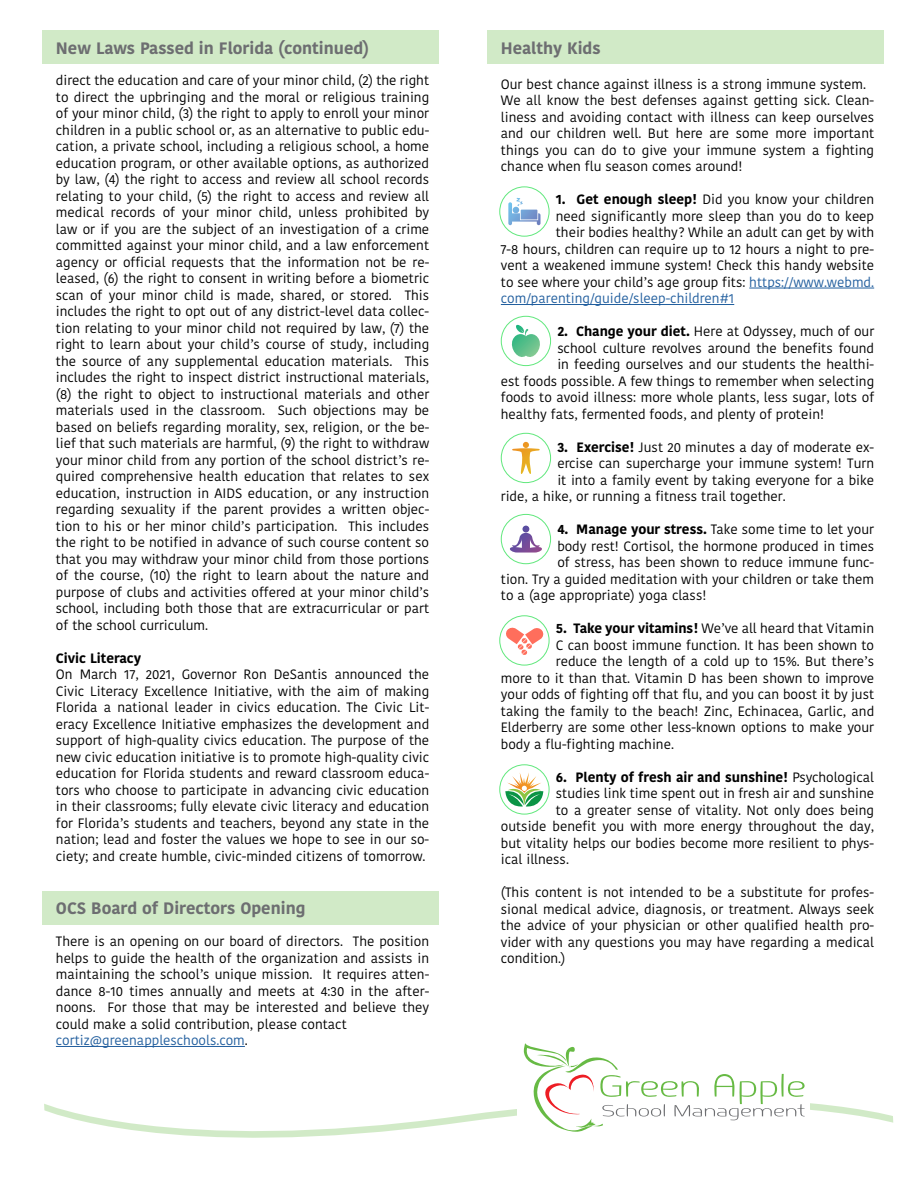
<style>
.page{position:relative;width:918px;height:1188px;background:#fff}
.page>*{position:absolute;margin:0;border:0;box-sizing:border-box;transform-origin:0 0}
.t1{font:700 16.5px "Kohinoor Telugu";color:#6d6e71}
.t2{font:13.5px/16.5px "Kohinoor Telugu";color:#000;text-align:justify}
.t3{font:700 13.5px "Kohinoor Telugu";color:#000}
.t4{font:13.5px "Kohinoor Telugu";color:#215e9e}
.s1{color:#215e9e}
.s2{font-weight:700}
.s3{font-weight:400}
</style>
<div class="page">
<div style="left:42px;top:30px;width:397px;height:33px;background:#d1eac7"></div>
<div style="left:42px;top:891px;width:397px;height:33px;background:#d1eac7"></div>
<div style="left:487px;top:30px;width:397px;height:33px;background:#d1eac7"></div>
<hr style="left:749px;top:288px;width:125px;height:1px;background:#215e9e">
<hr style="left:501px;top:304px;width:233px;height:1px;background:#215e9e">
<svg style="left:44px;top:1043px;width:849px;height:95px"></svg>
<svg style="left:501px;top:316px;width:50px;height:50px"></svg>
<div style="left:501px;top:316px;width:50px;height:50px;border:1px solid #61e87d;border-radius:50%"></div>
<svg style="left:509px;top:325px;width:34px;height:36px"></svg>
<div style="left:501px;top:514px;width:50px;height:50px;border:1px solid #61e87d;border-radius:50%"></div>
<svg style="left:510px;top:526px;width:32px;height:27px"></svg>
<div style="left:499px;top:186px;width:50px;height:51px;border:1px solid #61e87d;border-radius:50%"></div>
<svg style="left:508px;top:198px;width:33px;height:27px"></svg>
<div style="left:501px;top:433px;width:50px;height:50px;border:1px solid #61e87d;border-radius:50%"></div>
<svg style="left:512px;top:442px;width:28px;height:32px"></svg>
<div style="left:499px;top:615px;width:50px;height:50px;border:1px solid #61e87d;border-radius:50%"></div>
<svg style="left:505px;top:627px;width:39px;height:28px"></svg>
<div style="left:499px;top:764px;width:50px;height:50px;border:1px solid #61e87d;border-radius:50%"></div>
<svg style="left:505px;top:772px;width:38px;height:35px"></svg>
<p class="t1" style="left:56px;top:38px;width:315px">New Laws Passed in Florida (continued)</p>
<p class="t2" style="left:56px;top:72px;width:375px">direct the education and care of your minor child, (2) the right to direct the upbringing and the moral or religious training of your minor child, (3) the right to apply to enroll your minor children in a public school or, as an alternative to public edu&shy;cation, a private school, including a religious school, a home education program, or other available options, as authorized by law, (4) the right to access and review all school records relating to your child, (5) the right to access and review all medical records of your minor child, unless prohibited by law or if you are the subject of an investigation of a crime committed against your minor child, and a law enforcement agency or official requests that the information not be re&shy;leased, (6) the right to consent in writing before a biometric scan of your minor child is made, shared, or stored. This includes the right to opt out of any district-level data collec&shy;tion relating to your minor child not required by law, (7) the right to learn about your child’s course of study, including the source of any supplemental education materials. This includes the right to inspect district instructional materials, (8) the right to object to instructional materials and other materials used in the classroom. Such objections may be based on beliefs regarding morality, sex, religion, or the be&shy;lief that such materials are harmful, (9) the right to withdraw your minor child from any portion of the school district’s re&shy;quired comprehensive health education that relates to sex education, instruction in AIDS education, or any instruction regarding sexuality if the parent provides a written objec&shy;tion to his or her minor child’s participation. This includes the right to be notified in advance of such course content so that you may withdraw your minor child from those portions of the course, (10) the right to learn about the nature and purpose of clubs and activities offered at your minor child’s school, including both those that are extracurricular or part of the school curriculum.</p>
<p class="t3" style="left:56px;top:650px;width:87px">Civic Literacy</p>
<p class="t2" style="left:56px;top:666px;width:375px">On March 17, 2021, Governor Ron DeSantis announced the Civic Literacy Excellence Initiative, with the aim of making Florida a national leader in civics education. The Civic Lit&shy;eracy Excellence Initiative emphasizes the development and support of high-quality civics education. The purpose of the new civic education initiative is to promote high-quality civic education for Florida students and reward classroom educa&shy;tors who choose to participate in advancing civic education in their classrooms; fully elevate civic literacy and education for Florida’s students and teachers, beyond any state in the nation; lead and foster the values we hope to see in our so&shy;ciety; and create humble, civic-minded citizens of tomorrow.</p>
<p class="t1" style="left:56px;top:899px;width:251px">OCS Board of Directors Opening</p>
<p class="t2" style="left:56px;top:933px;width:375px;text-align:left">There is an opening on our board of directors. The position helps to guide the health of the organization and assists in maintaining the school’s unique mission. It requires atten&shy;dance 8-10 times annually and meets at 4:30 in the after&shy;noons. For those that may be interested and believe they could make a solid contribution, please contact <span class="s1">cortiz@greenappleschools.com</span>.</p>
<p class="t1" style="left:501px;top:38px;width:101px">Healthy Kids</p>
<p class="t2" style="left:501px;top:76px;width:375px;text-align:left">Our best chance against illness is a strong immune system.<br>We all know the best defenses against getting sick. Clean&shy;liness and avoiding contact with illness can keep ourselves and our children well. But here are some more important things you can do to give your immune system a fighting chance when flu season comes around!</p>
<p class="t2" style="left:556px;top:191px;width:320px"><span class="s2">1. Get enough sleep!</span> Did you know your children</p>
<p class="t2" style="left:556px;top:208px;width:320px">need significantly more sleep than you do to keep</p>
<p class="t2" style="left:556px;top:224px;width:320px">their bodies healthy? While an adult can get by with</p>
<p class="t2" style="left:501px;top:241px;width:375px">7-8 hours, children can require up to 12 hours a night to pre-</p>
<p class="t2" style="left:501px;top:257px;width:375px">vent a weakened immune system! Check this handy website</p>
<p class="t2" style="left:501px;top:274px;width:375px">to see where your child’s age group fits: <span class="s1">https://www.webmd.</span></p>
<p class="t4" style="left:501px;top:291px;width:235px">com/parenting/guide/sleep-children#1</p>
<p class="t2" style="left:557px;top:323px;width:318px"><span class="s2">2. Change your diet.</span> Here at Odyssey, much of our</p>
<p class="t2" style="left:557px;top:340px;width:318px">school culture revolves around the benefits found</p>
<p class="t2" style="left:557px;top:356px;width:318px">in feeding ourselves and our students the healthi-</p>
<p class="t2" style="left:501px;top:373px;width:375px">est foods possible. A few things to remember when selecting</p>
<p class="t2" style="left:501px;top:389px;width:375px">foods to avoid illness: more whole plants, less sugar, lots of</p>
<p class="t2" style="left:501px;top:406px;width:325px">healthy fats, fermented foods, and plenty of protein!</p>
<p class="t2" style="left:557px;top:439px;width:318px"><span class="s2">3. Exercise!</span> Just 20 minutes a day of moderate ex-</p>
<p class="t2" style="left:557px;top:455px;width:318px">ercise can supercharge your immune system! Turn</p>
<p class="t2" style="left:557px;top:472px;width:318px">it into a family event by taking everyone for a bike</p>
<p class="t2" style="left:501px;top:488px;width:286px">ride, a hike, or running a fitness trail together.</p>
<p class="t2" style="left:557px;top:521px;width:318px"><span class="s2">4. Manage your stress.</span> Take some time to let your</p>
<p class="t2" style="left:557px;top:538px;width:318px">body rest! Cortisol, the hormone produced in times</p>
<p class="t2" style="left:557px;top:554px;width:318px">of stress, has been shown to reduce immune func-</p>
<p class="t2" style="left:501px;top:571px;width:375px">tion. Try a guided meditation with your children or take them</p>
<p class="t2" style="left:501px;top:587px;width:207px">to a (age appropriate) yoga class!</p>
<p class="t2" style="left:556px;top:620px;width:320px"><span class="s2">5. Take your vitamins!</span> We’ve all heard that Vitamin</p>
<p class="t2" style="left:556px;top:637px;width:320px">C can boost immune function. It has been shown to</p>
<p class="t2" style="left:556px;top:653px;width:320px">reduce the length of a cold up to 15%. But there’s</p>
<p class="t2" style="left:501px;top:670px;width:375px">more to it than that. Vitamin D has been shown to improve</p>
<p class="t2" style="left:501px;top:686px;width:375px">your odds of fighting off that flu, and you can boost it by just</p>
<p class="t2" style="left:501px;top:703px;width:375px">taking the family to the beach! Zinc, Echinacea, Garlic, and</p>
<p class="t2" style="left:501px;top:719px;width:375px">Elderberry are some other less-known options to make your</p>
<p class="t2" style="left:501px;top:736px;width:175px">body a flu-fighting machine.</p>
<p class="t3" style="left:556px;top:769px;width:320px">6. Plenty of fresh air and sunshine! <span class="s3">Psychological</span></p>
<p class="t2" style="left:556px;top:785px;width:320px">studies link time spent out in fresh air and sunshine</p>
<p class="t2" style="left:556px;top:802px;width:320px">to a greater sense of vitality. Not only does being</p>
<p class="t2" style="left:501px;top:818px;width:375px">outside benefit you with more energy throughout the day,</p>
<p class="t2" style="left:501px;top:835px;width:375px">but vitality helps our bodies become more resilient to phys-</p>
<p class="t2" style="left:501px;top:851px;width:70px">ical illness.</p>
<p class="t2" style="left:501px;top:884px;width:375px">(This content is not intended to be a substitute for profes&shy;sional medical advice, diagnosis, or treatment. Always seek the advice of your physician or other qualified health pro&shy;vider with any questions you may have regarding a medical condition.)</p>
</div>
